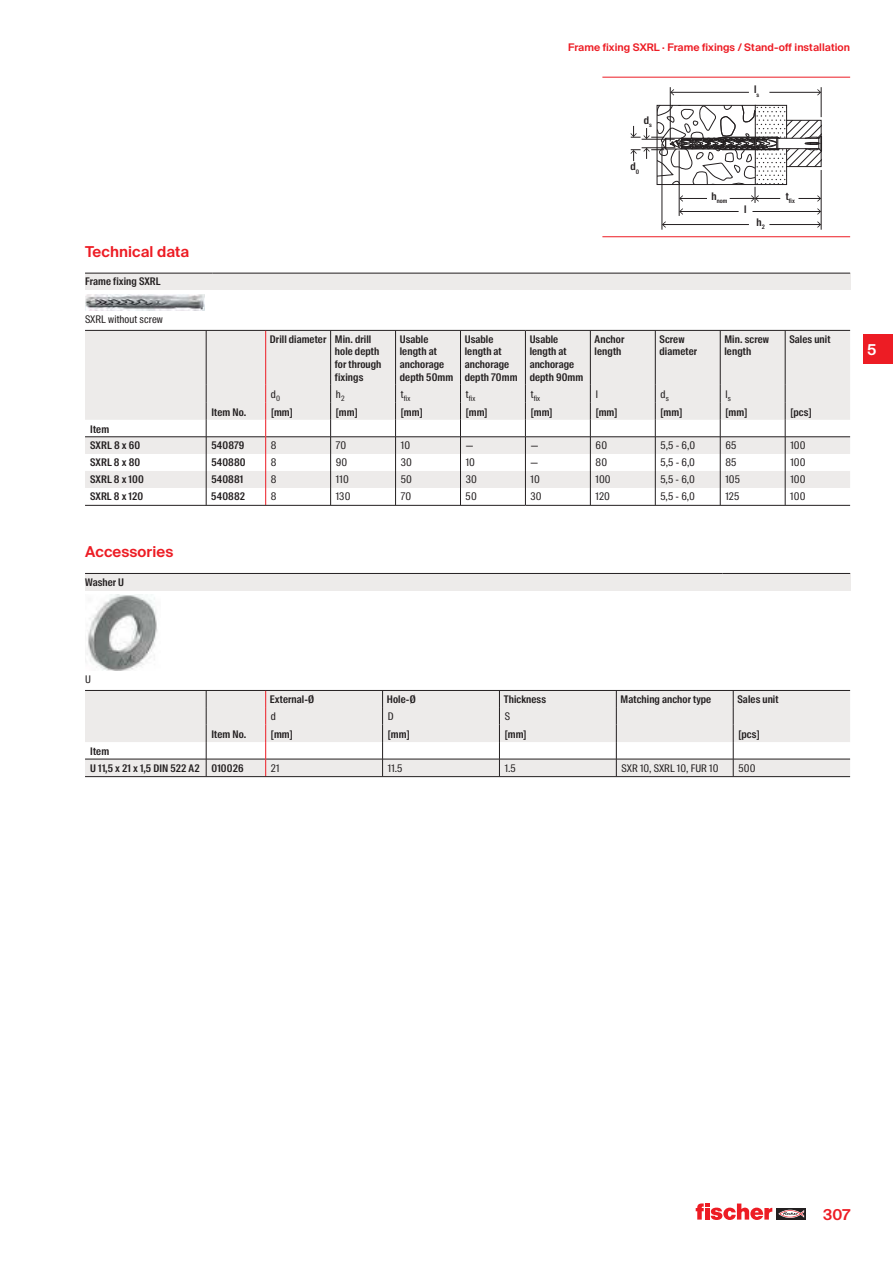
<style>
.page{position:relative;width:893px;height:1263px;background:#fff}
.page>*{position:absolute;margin:0;border:0;box-sizing:border-box;transform-origin:0 0}
.t1{font:600 15px "fischerstrong";letter-spacing:.005em;color:#ed1c24}
.t2{font:600 15px "fischerstrong";color:#fff}
.t3{font:600 10.5px/12.6px "fischerstrong Cond";letter-spacing:.01em;color:#231f20}
.t4{font:10.5px "fischerstrong Cond";letter-spacing:.01em;color:#231f20}
.t5{font:600 10.5px "fischerstrong";letter-spacing:.005em;color:#ed1c24}
.t6{font:7.35px "fischerstrong Cond";letter-spacing:.01em;color:#231f20}
.t7{font:600 6.15px "fischerstrong Cond";color:#231f20}
</style>
<div class="page">
<svg style="left:777px;top:1208px;width:29px;height:12px"></svg>
<svg style="left:778px;top:1210px;width:26px;height:8px"></svg>
<svg style="left:696px;top:1203px;width:76px;height:17px"></svg>
<div style="left:85px;top:331px;width:765px;height:54px;background:#edebea"></div>
<hr style="left:85px;top:330px;width:440px;height:1px;background:#231f20">
<hr style="left:525px;top:330px;width:325px;height:1px;background:#231f20">
<hr style="left:330px;top:331px;width:1px;height:54px;background:#231f20">
<hr style="left:395px;top:331px;width:1px;height:54px;background:#231f20">
<hr style="left:460px;top:331px;width:1px;height:54px;background:#231f20">
<hr style="left:655px;top:331px;width:1px;height:54px;background:#231f20">
<hr style="left:720px;top:331px;width:1px;height:54px;background:#231f20">
<hr style="left:785px;top:331px;width:1px;height:54px;background:#231f20">
<hr style="left:525px;top:331px;width:1px;height:54px;background:#231f20">
<hr style="left:590px;top:331px;width:1px;height:54px;background:#231f20">
<hr style="left:206px;top:331px;width:1px;height:54px;background:#231f20">
<hr style="left:265px;top:331px;width:1px;height:54px;background:#ed1c24">
<svg style="left:85px;top:385px;width:765px;height:120px"></svg>
<hr style="left:85px;top:505px;width:440px;height:1px;background:#231f20">
<hr style="left:525px;top:505px;width:325px;height:1px;background:#231f20">
<div style="left:85px;top:273px;width:765px;height:17px;background:#edebea"></div>
<hr style="left:602px;top:77px;width:248px;height:1px;background:#ed1c24">
<hr style="left:602px;top:236px;width:248px;height:1px;background:#ed1c24">
<hr style="left:85px;top:273px;width:128px;height:1px;background:#231f20">
<hr style="left:213px;top:273px;width:637px;height:1px;background:#231f20">
<hr style="left:679px;top:150px;width:1px;height:66px;background:#231f20">
<hr style="left:663px;top:224px;width:86px;height:1px;background:#231f20">
<svg style="left:663px;top:221px;width:3px;height:7px"></svg>
<hr style="left:662px;top:144px;width:1px;height:86px;background:#231f20">
<hr style="left:821px;top:170px;width:1px;height:60px;background:#231f20">
<svg style="left:631px;top:105px;width:191px;height:110px"></svg>
<hr style="left:769px;top:224px;width:51px;height:1px;background:#231f20">
<svg style="left:817px;top:221px;width:4px;height:7px"></svg>
<hr style="left:671px;top:92px;width:78px;height:1px;background:#231f20">
<svg style="left:671px;top:89px;width:3px;height:6px"></svg>
<hr style="left:670px;top:87px;width:1px;height:54px;background:#231f20">
<hr style="left:821px;top:87px;width:1px;height:30px;background:#231f20">
<hr style="left:769px;top:92px;width:51px;height:1px;background:#231f20">
<svg style="left:817px;top:89px;width:4px;height:6px"></svg>
<img style="left:85px;top:294px;width:119px;height:16px">
<svg style="left:85px;top:690px;width:765px;height:86px"></svg>
<hr style="left:85px;top:776px;width:765px;height:1px;background:#231f20">
<div style="left:85px;top:573px;width:765px;height:17px;background:#edebea"></div>
<hr style="left:85px;top:573px;width:638px;height:1px;background:#231f20">
<hr style="left:723px;top:573px;width:127px;height:1px;background:#231f20">
<img style="left:85px;top:595px;width:73px;height:75px">
<div style="left:863px;top:334px;width:30px;height:30px;background:#ed1c24"></div>
<p class="t5" style="left:568px;top:42px;width:283px">Frame fixing SXRL · Frame fixings / Stand-off installation</p>
<h1 class="t1" style="left:85px;top:245px;width:106px">Technical data</h1>
<p class="t3" style="left:85px;top:276px;width:77px">Frame fixing SXRL</p>
<p class="t4" style="left:85px;top:315px;width:79px">SXRL without screw</p>
<p class="t3" style="left:90px;top:421px;width:51px;line-height:16.8px">Item<br>SXRL 8 x 60</p>
<p class="t3" style="left:644px;top:115px;width:10px">d<sub>s</sub></p>
<p class="t3" style="left:630px;top:161px;width:10px">d<sub>0</sub></p>
<p class="t3" style="left:754px;top:84px;width:7px">l<sub>s</sub></p>
<p class="t7" style="left:711px;top:199px;width:17px"><sup>h</sup>nom</p>
<p class="t7" style="left:786px;top:199px;width:11px"><sup>t</sup>fix</p>
<p class="t3" style="left:744px;top:203px;width:4px">l</p>
<p class="t3" style="left:756px;top:216px;width:10px">h<sub>2</sub></p>
<p class="t3" style="left:335px;top:334px;width:48px;text-indent:-65px">Drill diameter Min. drill hole depth for through fixings</p>
<p class="t3" style="left:400px;top:334px;width:55px">Usable length at anchorage depth 50mm</p>
<p class="t3" style="left:465px;top:334px;width:54px">Usable length at anchorage depth 70mm</p>
<p class="t3" style="left:530px;top:334px;width:55px">Usable length at anchorage depth 90mm</p>
<p class="t3" style="left:594px;top:334px;width:31px">Anchor length</p>
<p class="t3" style="left:659px;top:334px;width:39px">Screw diameter</p>
<p class="t3" style="left:724px;top:334px;width:46px">Min. screw length</p>
<p class="t3" style="left:789px;top:334px;width:43px">Sales unit</p>
<p class="t4" style="left:271px;top:390px;width:11px">d<sub>0</sub></p>
<p class="t4" style="left:336px;top:390px;width:10px">h<sub>2</sub></p>
<p class="t6" style="left:401px;top:396px;width:11px"><sup>t</sup>fix</p>
<p class="t6" style="left:466px;top:396px;width:11px"><sup>t</sup>fix</p>
<p class="t6" style="left:531px;top:396px;width:11px"><sup>t</sup>fix</p>
<p class="t4" style="left:596px;top:390px;width:4px">l</p>
<p class="t4" style="left:661px;top:390px;width:10px">d<sub>s</sub></p>
<p class="t4" style="left:725px;top:390px;width:7px">l<sub>s</sub></p>
<p class="t3" style="left:211px;top:406px;width:36px">Item No.</p>
<p class="t3" style="left:271px;top:406px;width:23px">[mm]</p>
<p class="t3" style="left:336px;top:406px;width:23px">[mm]</p>
<p class="t3" style="left:401px;top:406px;width:23px">[mm]</p>
<p class="t3" style="left:466px;top:406px;width:23px">[mm]</p>
<p class="t3" style="left:531px;top:406px;width:23px">[mm]</p>
<p class="t3" style="left:596px;top:406px;width:23px">[mm]</p>
<p class="t3" style="left:660px;top:406px;width:23px">[mm]</p>
<p class="t3" style="left:725px;top:406px;width:23px">[mm]</p>
<p class="t3" style="left:790px;top:406px;width:23px">[pcs]</p>
<p class="t3" style="left:211px;top:440px;width:34px">540879</p>
<p class="t4" style="left:271px;top:442px;width:7px">8</p>
<p class="t4" style="left:336px;top:442px;width:12px">70</p>
<p class="t4" style="left:401px;top:442px;width:11px">10</p>
<p class="t4" style="left:466px;top:442px;width:9px">—</p>
<p class="t4" style="left:531px;top:442px;width:9px">—</p>
<p class="t4" style="left:596px;top:442px;width:13px">60</p>
<p class="t4" style="left:660px;top:442px;width:36px">5,5 - 6,0</p>
<p class="t4" style="left:725px;top:442px;width:13px">65</p>
<p class="t4" style="left:790px;top:442px;width:17px">100</p>
<p class="t3" style="left:90px;top:457px;width:52px">SXRL 8 x 80</p>
<p class="t3" style="left:211px;top:457px;width:36px">540880</p>
<p class="t4" style="left:271px;top:459px;width:7px">8</p>
<p class="t4" style="left:336px;top:459px;width:13px">90</p>
<p class="t4" style="left:401px;top:459px;width:13px">30</p>
<p class="t4" style="left:466px;top:459px;width:11px">10</p>
<p class="t4" style="left:531px;top:459px;width:9px">—</p>
<p class="t4" style="left:595px;top:459px;width:13px">80</p>
<p class="t4" style="left:660px;top:459px;width:36px">5,5 - 6,0</p>
<p class="t4" style="left:725px;top:459px;width:13px">85</p>
<p class="t4" style="left:790px;top:459px;width:17px">100</p>
<p class="t3" style="left:90px;top:474px;width:55px">SXRL 8 x 100</p>
<p class="t3" style="left:211px;top:474px;width:33px">540881</p>
<p class="t4" style="left:271px;top:476px;width:7px">8</p>
<p class="t4" style="left:336px;top:476px;width:15px">110</p>
<p class="t4" style="left:401px;top:476px;width:13px">50</p>
<p class="t4" style="left:466px;top:476px;width:13px">30</p>
<p class="t4" style="left:531px;top:476px;width:11px">10</p>
<p class="t4" style="left:595px;top:476px;width:17px">100</p>
<p class="t4" style="left:660px;top:476px;width:36px">5,5 - 6,0</p>
<p class="t4" style="left:725px;top:476px;width:16px">105</p>
<p class="t4" style="left:790px;top:476px;width:17px">100</p>
<p class="t3" style="left:90px;top:491px;width:55px">SXRL 8 x 120</p>
<p class="t3" style="left:211px;top:491px;width:35px">540882</p>
<p class="t4" style="left:271px;top:493px;width:7px">8</p>
<p class="t4" style="left:336px;top:493px;width:16px">130</p>
<p class="t4" style="left:401px;top:493px;width:12px">70</p>
<p class="t4" style="left:466px;top:493px;width:13px">50</p>
<p class="t4" style="left:530px;top:493px;width:13px">30</p>
<p class="t4" style="left:595px;top:493px;width:16px">120</p>
<p class="t4" style="left:660px;top:493px;width:36px">5,5 - 6,0</p>
<p class="t4" style="left:725px;top:493px;width:16px">125</p>
<p class="t4" style="left:790px;top:493px;width:17px">100</p>
<h1 class="t1" style="left:85px;top:546px;width:90px">Accessories</h1>
<p class="t3" style="left:85px;top:577px;width:41px">Washer U</p>
<h1 class="t2" style="left:867px;top:343px;width:11px">5</h1>
<p class="t4" style="left:85px;top:675px;width:7px">U</p>
<p class="t3" style="left:270px;top:694px;width:46px">External-Ø</p>
<p class="t3" style="left:387px;top:694px;width:30px">Hole-Ø</p>
<p class="t3" style="left:504px;top:694px;width:44px">Thickness</p>
<p class="t3" style="left:620px;top:694px;width:92px">Matching anchor type</p>
<p class="t3" style="left:737px;top:694px;width:43px">Sales unit</p>
<p class="t4" style="left:271px;top:712px;width:7px">d</p>
<p class="t4" style="left:388px;top:712px;width:7px">D</p>
<p class="t4" style="left:505px;top:712px;width:7px">S</p>
<p class="t3" style="left:211px;top:729px;width:36px">Item No.</p>
<p class="t3" style="left:271px;top:729px;width:23px">[mm]</p>
<p class="t3" style="left:388px;top:729px;width:23px">[mm]</p>
<p class="t3" style="left:505px;top:729px;width:23px">[mm]</p>
<p class="t3" style="left:738px;top:729px;width:23px">[pcs]</p>
<p class="t3" style="left:90px;top:744px;width:155px;line-height:16.8px">Item<br>U 11,5 x 21 x 1,5 DIN 522 A2 010026</p>
<p class="t4" style="left:271px;top:764px;width:10px">21</p>
<p class="t4" style="left:388px;top:764px;width:16px">11.5</p>
<p class="t4" style="left:505px;top:764px;width:13px">1.5</p>
<p class="t4" style="left:622px;top:764px;width:98px">SXR 10, SXRL 10, FUR 10</p>
<p class="t4" style="left:738px;top:764px;width:19px">500</p>
<h1 class="t1" style="left:823px;top:1208px;width:28px">307</h1>
</div>
